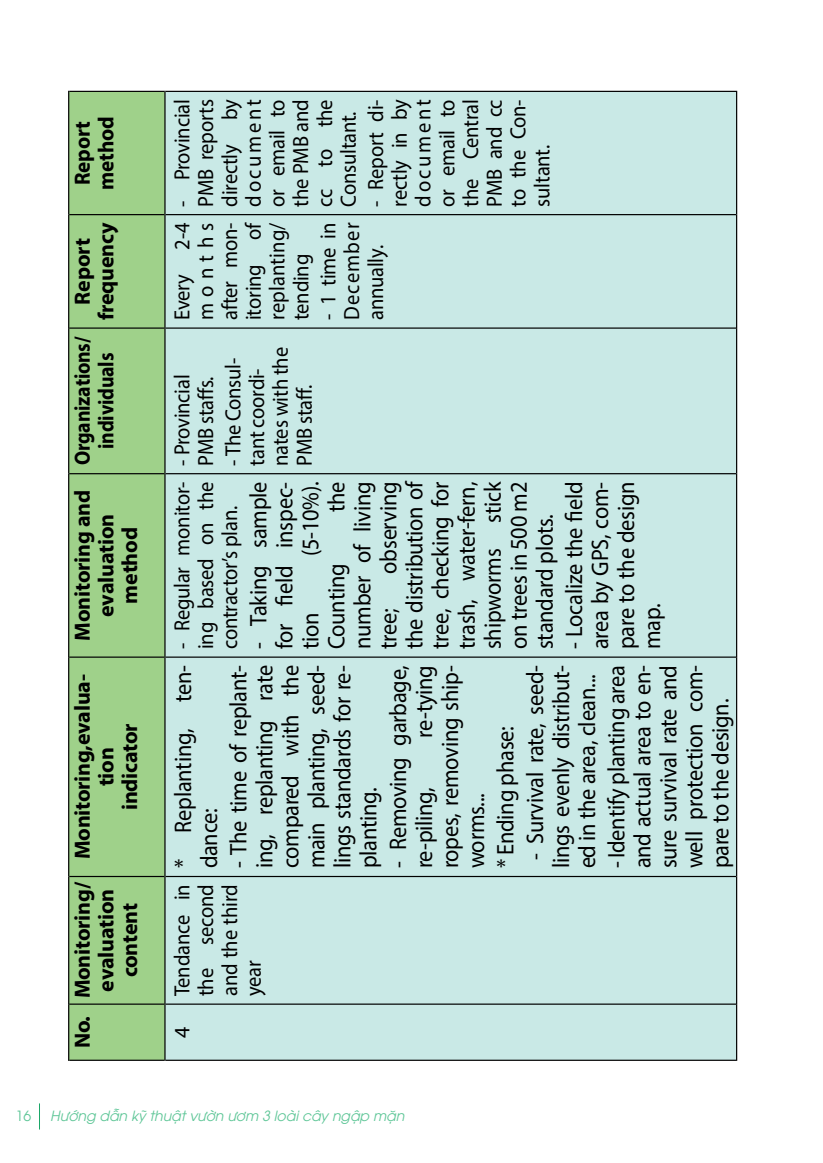
<style>
.page{position:relative;width:823px;height:1163px;background:#fff}
.page>*{position:absolute;margin:0;border:0;box-sizing:border-box;transform-origin:0 0}
.t1{font:24px/26px "Myriad Pro";letter-spacing:-.01em;color:#000;text-align:justify;scale:.93 1}
.t2{font:22px/23.8px "Myriad Pro";letter-spacing:-.01em;color:#000;text-align:justify;scale:.93 1}
.t3{font:700 22px/23.8px "Myriad Pro";letter-spacing:-.01em;color:#000;text-align:center}
.t4{font:700 22px/23.8px "Myriad Pro";letter-spacing:-.01em;color:#000;text-align:center;scale:.9 1}
.t5{font:700 22px/23.8px "Myriad Pro";letter-spacing:-.01em;color:#000;scale:.96 1}
.t6{font:22px "Myriad Pro";letter-spacing:-.01em;color:#000}
.t7{font:italic 14px "UTM Avo";color:#5ec697}
.t8{font:14px "UTM Avo";color:#5ec697}
</style>
<div class="page">
<svg style="left:39px;top:1103px;width:1px;height:26px"></svg>
<div style="left:69px;top:92px;width:95px;height:967px;background:#9fd18a"></div>
<div style="left:165px;top:92px;width:570px;height:967px;background:#c9e9e6"></div>
<hr style="left:68px;top:1003px;width:1px;height:57px;background:#000">
<hr style="left:69px;top:1059px;width:95px;height:1px;background:#000">
<hr style="left:68px;top:876px;width:1px;height:127px;background:#000">
<hr style="left:69px;top:1003px;width:95px;height:1px;background:#000">
<hr style="left:68px;top:657px;width:1px;height:219px;background:#000">
<hr style="left:69px;top:875px;width:95px;height:2px;background:#000">
<hr style="left:68px;top:473px;width:1px;height:184px;background:#000">
<hr style="left:69px;top:656px;width:95px;height:1px;background:#000">
<hr style="left:68px;top:328px;width:1px;height:145px;background:#000">
<hr style="left:69px;top:473px;width:95px;height:1px;background:#000">
<hr style="left:68px;top:214px;width:1px;height:114px;background:#000">
<hr style="left:69px;top:327px;width:95px;height:1px;background:#000">
<hr style="left:68px;top:91px;width:1px;height:123px;background:#000">
<hr style="left:69px;top:214px;width:95px;height:1px;background:#000">
<hr style="left:69px;top:91px;width:95px;height:1px;background:#000">
<hr style="left:164px;top:1003px;width:1px;height:57px;background:#000">
<hr style="left:165px;top:1059px;width:570px;height:1px;background:#000">
<hr style="left:164px;top:876px;width:1px;height:127px;background:#000">
<hr style="left:165px;top:1003px;width:570px;height:1px;background:#000">
<hr style="left:164px;top:657px;width:1px;height:219px;background:#000">
<hr style="left:165px;top:875px;width:570px;height:2px;background:#000">
<hr style="left:164px;top:473px;width:1px;height:184px;background:#000">
<hr style="left:165px;top:656px;width:570px;height:1px;background:#000">
<hr style="left:164px;top:328px;width:1px;height:145px;background:#000">
<hr style="left:165px;top:473px;width:570px;height:1px;background:#000">
<hr style="left:164px;top:214px;width:1px;height:114px;background:#000">
<hr style="left:165px;top:327px;width:570px;height:1px;background:#000">
<hr style="left:164px;top:91px;width:1px;height:123px;background:#000">
<hr style="left:165px;top:214px;width:570px;height:1px;background:#000">
<hr style="left:165px;top:91px;width:570px;height:1px;background:#000">
<hr style="left:735px;top:1003px;width:1px;height:57px;background:#000">
<hr style="left:735px;top:876px;width:1px;height:127px;background:#000">
<hr style="left:735px;top:657px;width:1px;height:219px;background:#000">
<hr style="left:735px;top:473px;width:1px;height:184px;background:#000">
<hr style="left:735px;top:328px;width:1px;height:145px;background:#000">
<hr style="left:735px;top:214px;width:1px;height:114px;background:#000">
<hr style="left:735px;top:91px;width:1px;height:123px;background:#000">
<p class="t5" style="left:70px;top:190px;width:78px;rotate:-90deg">Report method</p>
<p class="t3" style="left:70px;top:320px;width:99px;rotate:-90deg">Report frequency</p>
<p class="t4" style="left:70px;top:465px;width:144px;rotate:-90deg">Organizations/ individuals</p>
<p class="t3" style="left:70px;top:640px;width:152px;rotate:-90deg">Monitoring and evaluation method</p>
<p class="t3" style="left:70px;top:859px;width:186px;rotate:-90deg">Monitoring,evalua&shy;tion<br>indicator</p>
<p class="t3" style="left:70px;top:1048px;width:168px;rotate:-90deg">No. Monitoring/</p>
<p class="t3" style="left:93px;top:991px;width:104px;rotate:-90deg">evaluation</p>
<p class="t3" style="left:117px;top:977px;width:76px;rotate:-90deg">content</p>
<p class="t2" style="left:170px;top:206px;width:117px;rotate:-90deg">- Provincial PMB reports directly by document or email to the PMB and cc to the Consultant.</p>
<p class="t2" style="left:363px;top:206px;width:117px;rotate:-90deg">- Report di&shy;rectly in by document or email to the Central PMB and cc to the Con&shy;sultant.</p>
<p class="t2" style="left:170px;top:320px;width:107px;rotate:-90deg">Every 2-4 months after mon&shy;itoring of replanting/ tending</p>
<p class="t2" style="left:316px;top:320px;width:106px;rotate:-90deg">- 1 time in December annually.</p>
<p class="t2" style="left:170px;top:465px;width:99px;rotate:-90deg">- Provincial<br>PMB staffs.</p>
<p class="t2" style="left:221px;top:465px;width:129px;text-align:left;rotate:-90deg">- The Consul&shy;tant coordi&shy;nates with the<br>PMB staff.</p>
<p class="t1" style="left:375px;top:649px;width:182px;text-indent:75px;rotate:-90deg">observing the distribution of tree, checking for trash, water-fern, shipworms stick on trees in 500 m2 standard plots.</p>
<p class="t1" style="left:560px;top:649px;width:181px;rotate:-90deg">- Localize the field area by GPS, com&shy;pare to the design map.</p>
<p class="t2" style="left:170px;top:649px;width:181px;rotate:-90deg">- Regular monitor&shy;ing based on the contractor’s plan.</p>
<p class="t1" style="left:245px;top:649px;width:181px;rotate:-90deg">- Taking sample for field inspec&shy;tion</p>
<p class="t1" style="left:297px;top:556px;width:82px;rotate:-90deg">(5-10%).</p>
<p class="t1" style="left:323px;top:649px;width:181px;text-indent:137px;rotate:-90deg">the number of living tree;</p>
<p class="t1" style="left:323px;top:649px;width:93px;rotate:-90deg">Counting</p>
<p class="t1" style="left:169px;top:868px;width:220px;rotate:-90deg">* Replanting, ten&shy;dance:</p>
<p class="t1" style="left:225px;top:868px;width:220px;rotate:-90deg">- The time of replant&shy;ing, replanting rate compared with the main planting, seed&shy;lings standards for re&shy;planting.</p>
<p class="t1" style="left:384px;top:868px;width:220px;rotate:-90deg">- Removing garbage, re-piling,</p>
<p class="t1" style="left:410px;top:868px;width:220px;text-indent:131px;rotate:-90deg">re-tying ropes, removing ship&shy;worms...</p>
<p class="t2" style="left:170px;top:995px;width:121px;rotate:-90deg">Tendance in the second and the third year</p>
<p class="t1" style="left:521px;top:868px;width:220px;text-align:center;rotate:-90deg">- Survival rate, seed&shy;lings evenly distribut&shy;ed in the area, clean...</p>
<p class="t1" style="left:602px;top:868px;width:220px;rotate:-90deg">- Identify planting area and actual area to en&shy;sure survival rate and well protection com&shy;pare to the design.</p>
<p class="t1" style="left:492px;top:868px;width:154px;rotate:-90deg">* Ending phase:</p>
<p class="t6" style="left:168px;top:1037px;width:13px;rotate:-90deg">4</p>
<p class="t8" style="left:16px;top:1104px;width:17px">16</p>
<p class="t7" style="left:50px;top:1104px;width:355px">Hướng dẫn kỹ thuật vườn ươm 3 loài cây ngập mặn</p>
</div>
